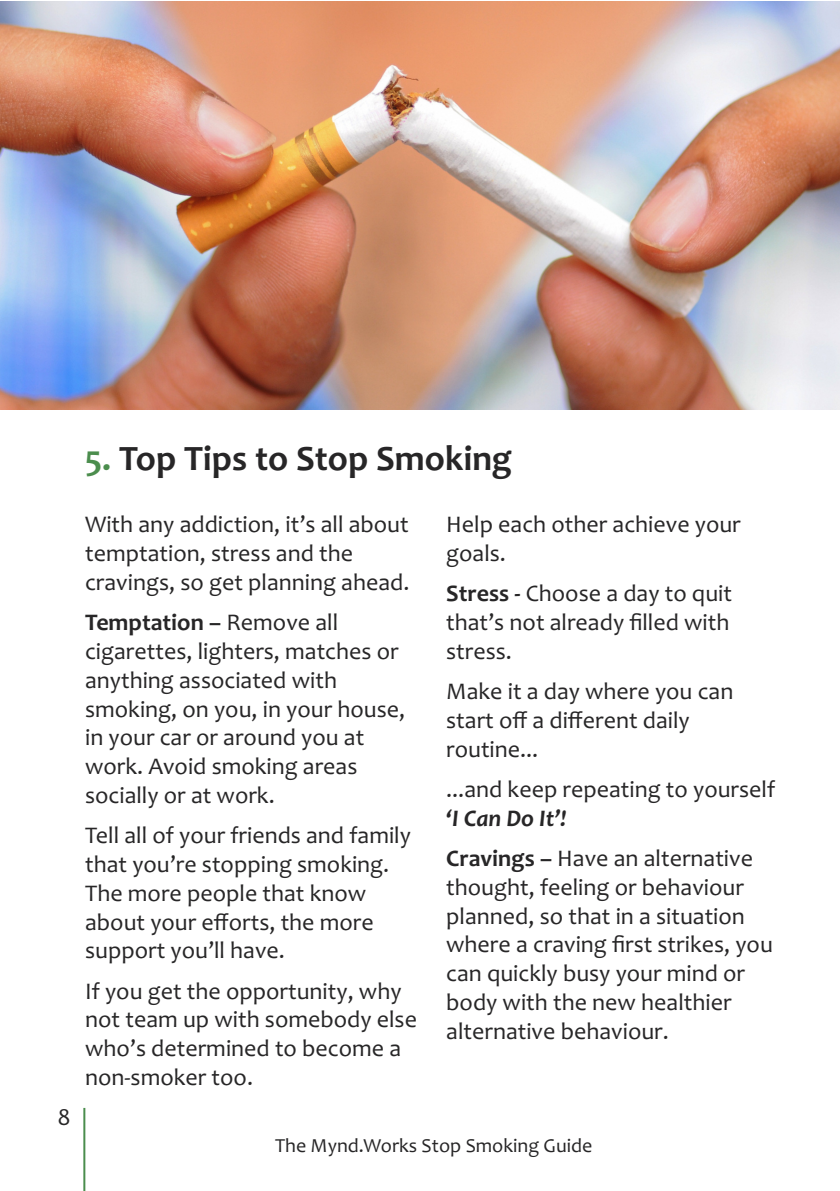
<style>
.page{position:relative;width:840px;height:1191px;background:#fff}
.page>*{position:absolute;margin:0;border:0;box-sizing:border-box;transform-origin:0 0}
.t1{font:700 36px "Candara";color:#272627}
.t2{font:24px/28.8px "Candara";color:#272627}
.t3{font:20px "Candara";color:#272627}
.s1{color:#4b8d4d}
.s2{font-weight:700}
.s3{font-weight:700;font-style:italic}
</style>
<div class="page">
<hr style="left:83px;top:1108px;width:2px;height:83px;background:#4b8d4d">
<img style="left:0;top:2px;width:839px;height:408px">
<p class="t2" style="left:57px;top:1102px;width:15px">8</p>
<h1 class="t1" style="left:85px;top:436px;width:428px"><span class="s1">5.</span> Top Tips to Stop Smoking</h1>
<p class="t2" style="left:85px;top:510px;width:325px">With any addiction, it’s all about temptation, stress and the cravings, so get planning ahead.</p>
<p class="t2" style="left:85px;top:607px;width:321px"><span class="s2">Temptation –</span> Remove all cigarettes, lighters, matches or anything associated with smoking, on you, in your house, in your car or around you at work. Avoid smoking areas socially or at work.</p>
<p class="t2" style="left:85px;top:820px;width:327px">Tell all of your friends and family that you’re stopping smoking.<br>The more people that know about your efforts, the more support you’ll have.</p>
<p class="t2" style="left:85px;top:976px;width:333px">If you get the opportunity, why not team up with somebody else who’s determined to become a non-smoker too.</p>
<p class="t2" style="left:446px;top:510px;width:296px">Help each other achieve your goals.</p>
<p class="t2" style="left:446px;top:578px;width:287px;text-align:justify"><span class="s2">Stress -</span> Choose a day to quit that’s not already filled with stress.</p>
<p class="t2" style="left:446px;top:676px;width:288px">Make it a day where you can start off a different daily routine...</p>
<p class="t2" style="left:446px;top:774px;width:330px">...and keep repeating to yourself</p>
<p class="t2" style="left:446px;top:797px;width:308px;line-height:40.2px"><span class="s3">‘I Can Do It’!<br></span><span class="s2">Cravings –</span> Have an alternative</p>
<p class="t2" style="left:446px;top:872px;width:328px">thought, feeling or behaviour planned, so that in a situation where a craving first strikes, you can quickly busy your mind or body with the new healthier alternative behaviour.</p>
<p class="t3" style="left:275px;top:1133px;width:319px">The Mynd.Works Stop Smoking Guide</p>
</div>
